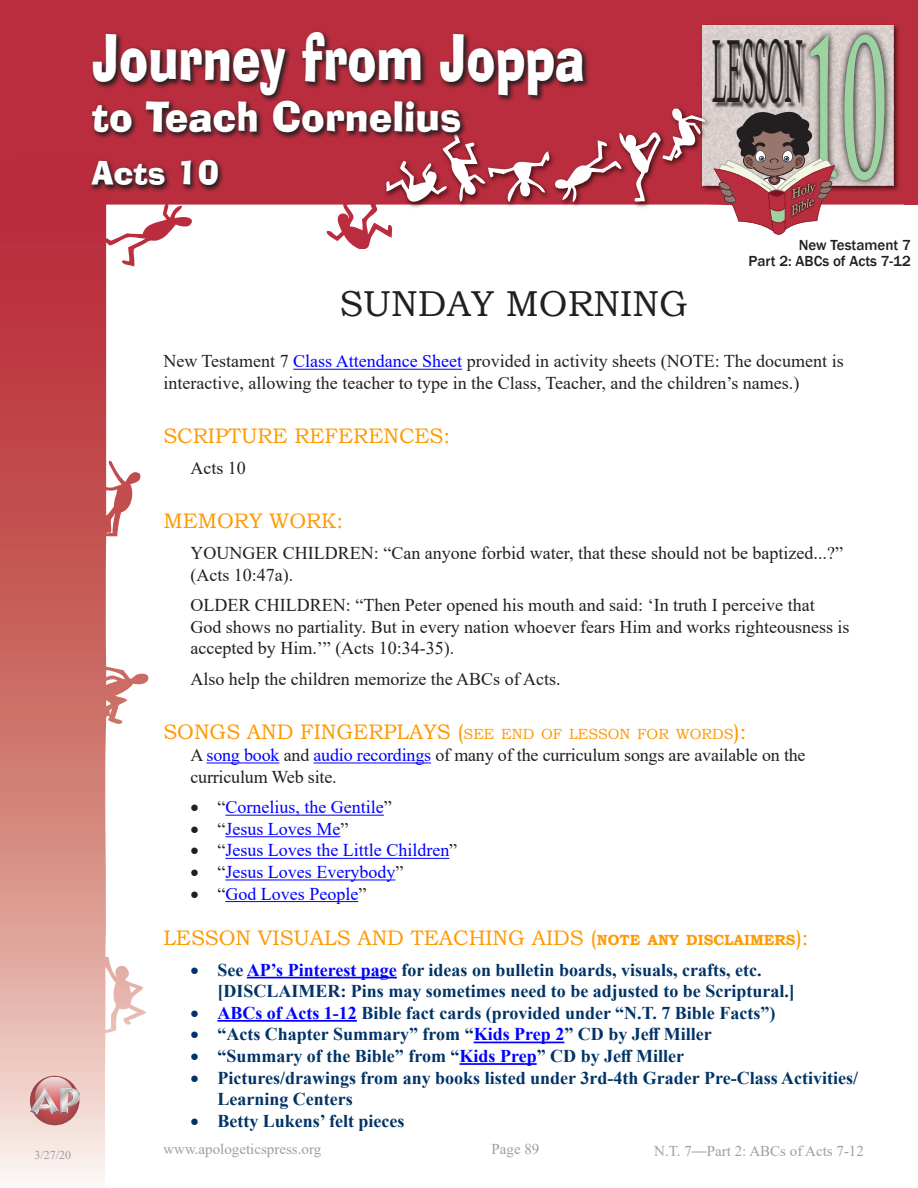
<style>
.page{position:relative;width:918px;height:1188px;background:#fff}
.page>*{position:absolute;margin:0;border:0;box-sizing:border-box;transform-origin:0 0}
.t1{font:202.65px "Calisto";color:#9dd2a3;scale:.45 1}
.t2{font:89.85px "Calisto";color:#231f20;scale:.25 1}
.Lesson_Title_New{font:61.5px "Ad Lib BT";color:#fff;scale:.75 1}
.Lesson_Title_Heading{font:40.5px "Ad Lib BT";color:#fff;scale:.93 1}
.Wednesday_Lesson_Hea{font:36px "Bookman Old Style";color:#231f20}
.Lesson_Title_Heading-2{font:31.5px "Ad Lib BT";color:#fff}
.Heading_1{font:21px "Bookman Old Style";color:#f90}
.t3{font:700 18px/21.6px "Times New Roman";color:#036}
.Body_Text_Indented{font:18px/21.6px "Times New Roman";color:#231f20}
.Wednesday_Lesson_Hea-2{font:18px/21.6px "Times New Roman";color:#231f20}
.t4{font:18px "Times New Roman";color:#00f}
.Body_Text_Indent{font:18px "Times New Roman";color:#231f20}
.t5{font:15px "Times New Roman";color:#9d9fa2}
.t6{font:500 15px "Franklin Gothic";color:#231f20}
.Bulleted{font:14.7px "Bookman Old Style";color:#f90}
.Wednesday_Lesson_Hea-3{font:12px "Times New Roman";color:#9d9fa2}
.s1{color:#00f}
.s2{font-size:21px}
.s3{color:#231f20}
.s4{font-weight:700;font-size:14.7px}
.s5{font-family:"Bookman Old Style"}
</style>
<div class="page">
<svg style="left:0;top:0;width:648px;height:249px;fill:#b92d3e"></svg>
<div style="left:648px;top:0;width:256px;height:205px;background:#b92d3e"></div>
<div style="left:702px;top:26px;width:191px;height:159px;background:#d9cfcc"></div>
<div style="left:904px;top:0;width:14px;height:205px;background:#b92d3e"></div>
<img style="left:382px;top:104px;width:332px;height:107px">
<svg style="left:384px;top:109px;width:321px;height:101px"></svg>
<svg style="left:0;top:158px;width:192px;height:1025px"></svg>
<img style="left:790px;top:0;width:108px;height:205px">
<img style="left:712px;top:26px;width:97px;height:102px">
<svg style="left:714px;top:109px;width:121px;height:126px"></svg>
<hr style="left:293px;top:369px;width:169px;height:1px;background:#00f">
<hr style="left:207px;top:763px;width:72px;height:1px;background:#00f">
<hr style="left:314px;top:763px;width:117px;height:1px;background:#00f">
<hr style="left:225px;top:815px;width:159px;height:1px;background:#00f">
<hr style="left:225px;top:836px;width:115px;height:1px;background:#00f">
<hr style="left:225px;top:858px;width:224px;height:1px;background:#00f">
<hr style="left:225px;top:880px;width:170px;height:1px;background:#00f">
<hr style="left:225px;top:901px;width:133px;height:1px;background:#00f">
<hr style="left:247px;top:977px;width:150px;height:1px;background:#00f">
<hr style="left:217px;top:1020px;width:140px;height:2px;background:#00f">
<hr style="left:474px;top:1042px;width:90px;height:1px;background:#00f">
<hr style="left:460px;top:1063px;width:77px;height:2px;background:#00f">
<svg style="left:90px;top:30px;width:500px;height:73px;background:#872833"></svg>
<svg style="left:89px;top:157px;width:136px;height:35px;background:#842733"></svg>
<svg style="left:90px;top:98px;width:378px;height:42px;background:#802732"></svg>
<svg style="left:30px;top:1076px;width:49px;height:49px"></svg>
<svg style="left:35px;top:1077px;width:39px;height:38px"></svg>
<svg style="left:30px;top:1088px;width:50px;height:27px"></svg>
<p class="Lesson_Title_New" style="left:92px;top:20px;width:659px">Journey from Joppa</p>
<p class="Lesson_Title_Heading" style="left:92px;top:91px;width:399px">to Teach Cornelius</p>
<p class="Lesson_Title_Heading-2" style="left:92px;top:153px;width:129px">Acts 10</p>
<p class="t2" style="left:712px;top:19px;width:364px">LESSON</p>
<p class="t1" style="left:800px;top:-10px;width:196px">10</p>
<p class="Wednesday_Lesson_Hea-3" style="left:35px;top:1147px;width:38px">3/27/20</p>
<p class="t6" style="left:799px;top:235px;width:114px">New Testament 7</p>
<p class="t6" style="left:749px;top:252px;width:164px">Part 2: ABCs of Acts 7-12</p>
<p class="Wednesday_Lesson_Hea" style="left:339px;top:281px;width:350px">SUNDAY MORNING</p>
<p class="Wednesday_Lesson_Hea-2" style="left:163px;top:350px;width:682px">New Testament 7 <span class="s1">Class Attendance Sheet</span> provided in activity sheets (NOTE: The document is interactive, allowing the teacher to type in the Class, Teacher, and the children’s names.)</p>
<p class="Heading_1" style="left:163px;top:422px;width:288px">SCRIPTURE REFERENCES:</p>
<p class="Body_Text_Indented" style="left:190px;top:457px;width:57px">Acts 10</p>
<p class="Heading_1" style="left:163px;top:508px;width:181px">MEMORY WORK:</p>
<p class="Body_Text_Indented" style="left:190px;top:542px;width:654px">YOUNGER CHILDREN: “Can anyone forbid water, that these should not be baptized...?” (Acts 10:47a).</p>
<p class="Body_Text_Indented" style="left:190px;top:594px;width:661px">OLDER CHILDREN: “Then Peter opened his mouth and said: ‘In truth I perceive that<br>God shows no partiality. But in every nation whoever fears Him and works righteousness is accepted by Him.’” (Acts 10:34-35).</p>
<p class="Body_Text_Indent" style="left:190px;top:666px;width:372px">Also help the children memorize the ABCs of Acts.</p>
<p class="Bulleted" style="left:163px;top:725px;width:585px"><span class="s2">SONGS AND FINGERPLAYS</span> <span class="s2">(</span>SEE END OF LESSON FOR WORDS<span class="s2">):</span></p>
<p class="Body_Text_Indented" style="left:190px;top:744px;width:617px">A <span class="s1">song book</span> and <span class="s1">audio recordings</span> of many of the curriculum songs are available on the curriculum Web site.</p>
<p class="t4" style="left:190px;top:794px;width:203px"><span class="s3">• “</span>Cornelius, the Gentile<span class="s3">”</span></p>
<p class="t4" style="left:190px;top:816px;width:159px"><span class="s3">• “</span>Jesus Loves Me<span class="s3">”</span></p>
<p class="t4" style="left:190px;top:838px;width:268px"><span class="s3">• “</span>Jesus Loves the Little Children<span class="s3">”</span></p>
<p class="t4" style="left:190px;top:859px;width:214px"><span class="s3">• “</span>Jesus Loves Everybody<span class="s3">”</span></p>
<p class="t4" style="left:190px;top:881px;width:177px"><span class="s3">• “</span>God Loves People<span class="s3">”</span></p>
<p class="Heading_1" style="left:163px;top:924px;width:647px">LESSON VISUALS AND TEACHING AIDS (<span class="s4">NOTE ANY DISCLAIMERS</span>):</p>
<p class="t3" style="left:217px;top:958px;width:579px;text-indent:-27px">• See <span class="s1">AP’s Pinterest page</span> for ideas on bulletin boards, visuals, crafts, etc. [DISCLAIMER: Pins may sometimes need to be adjusted to be Scriptural.]</p>
<p class="t3" style="left:190px;top:1002px;width:587px">• <span class="s1">ABCs of Acts 1-12</span> Bible fact cards (provided under “N.T. 7 Bible Facts”)</p>
<p class="t3" style="left:190px;top:1023px;width:523px">• “Acts Chapter Summary” from “<span class="s1">Kids Prep 2</span>” CD by Jeff Miller</p>
<p class="t3" style="left:190px;top:1045px;width:495px">• “Summary of the Bible” from “<span class="s1">Kids Prep</span>” CD by Jeff Miller</p>
<p class="t3" style="left:217px;top:1066px;width:642px;text-indent:-27px">• Pictures/drawings from any books listed under 3rd-4th Grader Pre-Class Activities/<br>Learning Centers</p>
<p class="t3" style="left:190px;top:1110px;width:216px">• Betty Lukens’ felt pieces</p>
<p class="t5" style="left:163px;top:1139px;width:159px">www.apologeticspress.org</p>
<p class="t5" style="left:492px;top:1139px;width:49px">Page 89</p>
<p class="t5" style="left:654px;top:1140px;width:211px">N.T. 7<span class="s5">—</span>Part 2: ABCs of Acts 7-12</p>
</div>
